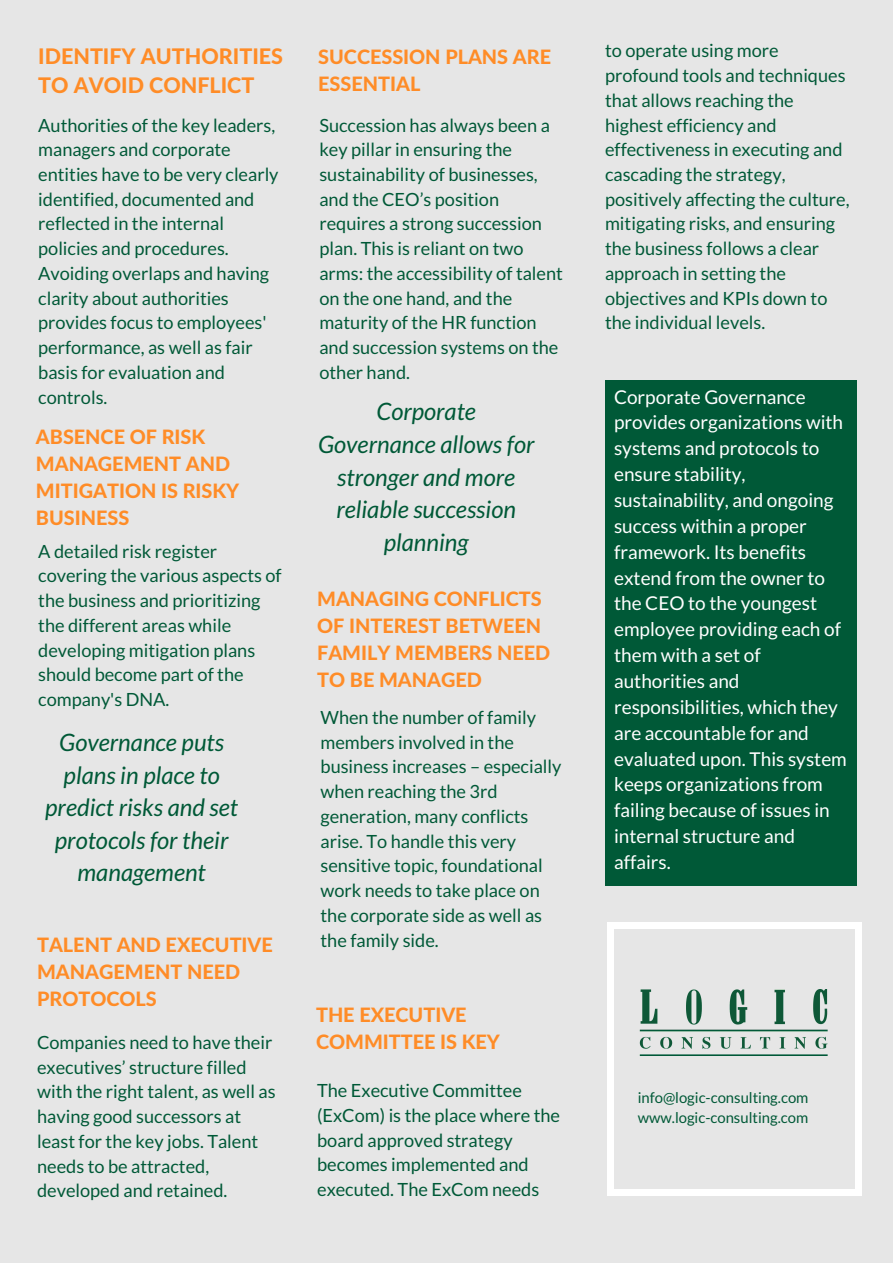
<style>
.page{position:relative;width:893px;height:1263px;background:#fff}
.page>*{position:absolute;margin:0;border:0;box-sizing:border-box;transform-origin:0 0}
.t1{font:italic 24px/32.5px "Lato";color:#005937;text-align:center}
.t2{font:800 21.45px/29.2px "Lato";color:#ff8c27}
.t3{font:800 19.8px/27px "Lato";color:#ff8c27}
.t4{font:19.05px/25.8px "Lato";color:#fff}
.t5{font:18.15px/24.8px "Lato";color:#005937}
.t6{font:14.85px/20.2px "Lato";color:#005937}
</style>
<div class="page">
<div style="left:0;top:0;width:892px;height:1262px;background:#e6e6e6"></div>
<div style="left:605px;top:380px;width:252px;height:506px;background:#005937"></div>
<div style="left:855px;top:1189px;width:7px;height:7px;background:#fff"></div>
<div style="left:606px;top:929px;width:7px;height:260px;background:#fff"></div>
<div style="left:606px;top:1189px;width:7px;height:7px;background:#fff"></div>
<div style="left:855px;top:929px;width:7px;height:260px;background:#fff"></div>
<div style="left:613px;top:1189px;width:242px;height:7px;background:#fff"></div>
<div style="left:855px;top:922px;width:7px;height:7px;background:#fff"></div>
<div style="left:606px;top:922px;width:7px;height:7px;background:#fff"></div>
<div style="left:613px;top:922px;width:242px;height:7px;background:#fff"></div>
<img style="left:640px;top:989px;width:187px;height:66px">
<p class="t2" style="left:38px;top:41px;width:246px">IDENTIFY AUTHORITIES<br>TO AVOID CONFLICT</p>
<p class="t5" style="left:38px;top:112px;width:242px">Authorities of the key leaders, managers and corporate entities have to be very clearly identified, documented and reflected in the internal policies and procedures.<br>Avoiding overlaps and having clarity about authorities provides focus to employees' performance, as well as fair basis for evaluation and controls.</p>
<p class="t3" style="left:36px;top:423px;width:205px">ABSENCE OF RISK<br>MANAGEMENT AND<br>MITIGATION IS RISKY<br>BUSINESS</p>
<p class="t5" style="left:38px;top:538px;width:245px">A detailed risk register covering the various aspects of the business and prioritizing the different areas while developing mitigation plans should become part of the company's DNA.</p>
<h1 class="t1" style="left:45px;top:725px;width:194px">Governance puts plans in place to predict risks and set protocols for their management</h1>
<p class="t3" style="left:37px;top:931px;width:237px">TALENT AND EXECUTIVE<br>MANAGEMENT NEED<br>PROTOCOLS</p>
<p class="t5" style="left:37px;top:1029px;width:240px">Companies need to have their executives’ structure filled with the right talent, as well as having good successors at least for the key jobs. Talent needs to be attracted, developed and retained.</p>
<p class="t3" style="left:318px;top:43px;width:234px">SUCCESSION PLANS ARE<br>ESSENTIAL</p>
<p class="t5" style="left:319px;top:112px;width:245px">Succession has always been a key pillar in ensuring the sustainability of businesses, and the CEO’s position requires a strong succession plan. This is reliant on two arms: the accessibility of talent on the one hand, and the maturity of the HR function and succession systems on the other hand.</p>
<h1 class="t1" style="left:318px;top:395px;width:218px">Corporate<br>Governance allows for stronger and more reliable succession planning</h1>
<p class="t3" style="left:317px;top:585px;width:235px">MANAGING CONFLICTS<br>OF INTEREST BETWEEN<br>FAMILY MEMBERS NEED<br>TO BE MANAGED</p>
<p class="t5" style="left:320px;top:704px;width:242px">When the number of family members involved in the business increases – especially when reaching the 3rd generation, many conflicts arise. To handle this very sensitive topic, foundational work needs to take place on the corporate side as well as the family side.</p>
<p class="t3" style="left:316px;top:1001px;width:185px">THE EXECUTIVE<br>COMMITTEE IS KEY</p>
<p class="t5" style="left:317px;top:1078px;width:244px">The Executive Committee (ExCom) is the place where the board approved strategy becomes implemented and executed. The ExCom needs</p>
<p class="t5" style="left:605px;top:38px;width:246px">to operate using more profound tools and techniques that allows reaching the highest efficiency and effectiveness in executing and cascading the strategy, positively affecting the culture, mitigating risks, and ensuring the business follows a clear approach in setting the objectives and KPIs down to the individual levels.</p>
<p class="t4" style="left:614px;top:383px;width:234px">Corporate Governance provides organizations with systems and protocols to ensure stability, sustainability, and ongoing success within a proper framework. Its benefits extend from the owner to the CEO to the youngest employee providing each of them with a set of authorities and responsibilities, which they are accountable for and evaluated upon. This system keeps organizations from failing because of issues in internal structure and affairs.</p>
<p class="t6" style="left:637px;top:1087px;width:172px">info@logic-consulting.com www.logic-consulting.com</p>
</div>
